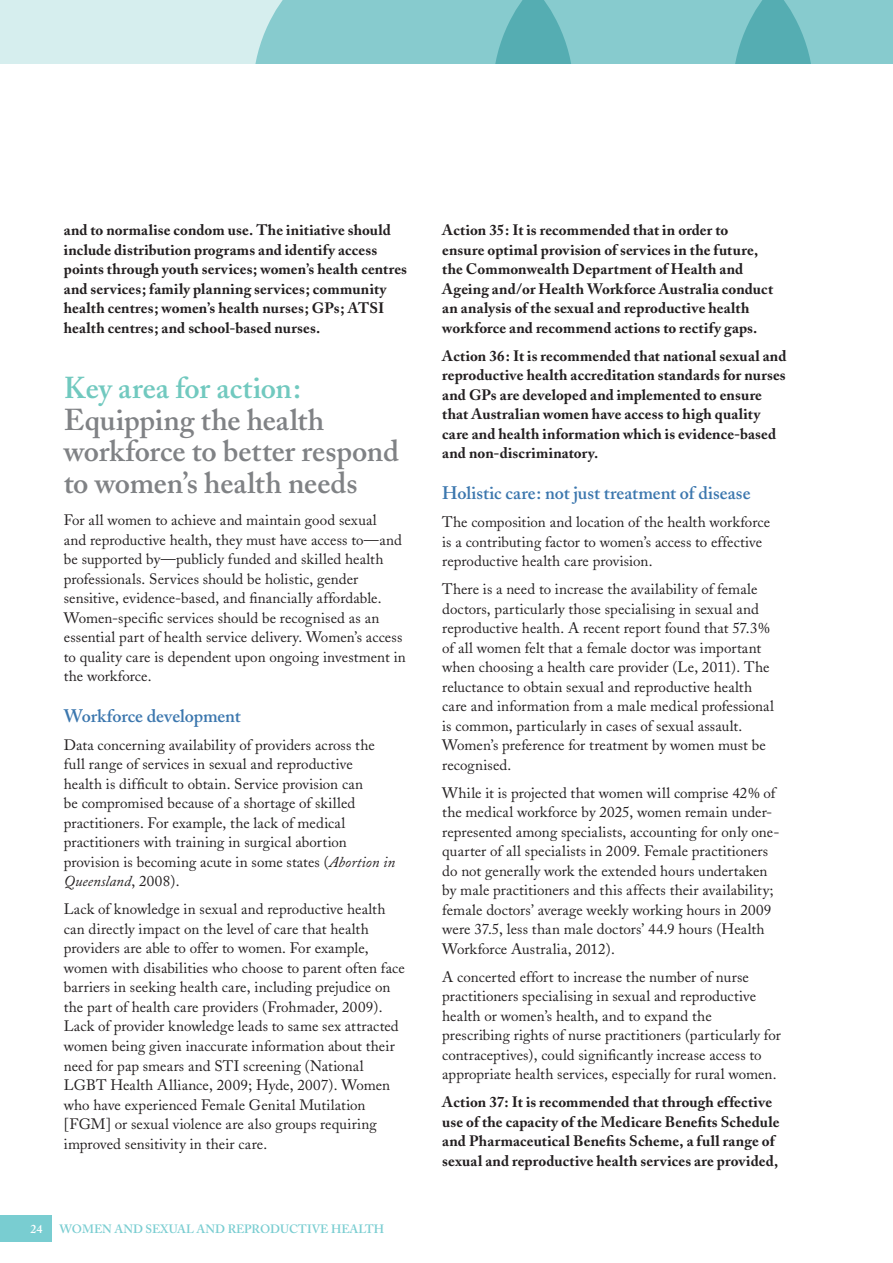
<style>
.page{position:relative;width:893px;height:1263px;background:#fff}
.page>*{position:absolute;margin:0;border:0;box-sizing:border-box;transform-origin:0 0}
.Subheading{font:600 30px/31.5px "Adobe Caslon";letter-spacing:-.005em;color:#808285}
.Sub_subheading{font:600 18px "Adobe Caslon";letter-spacing:-.005em;color:#3c77ae}
.BODY{font:15px/19.5px "Adobe Caslon";letter-spacing:.005em;color:#231f20}
.BODY-2{font:700 15px/19.5px "Adobe Caslon";letter-spacing:.01em;color:#231f20}
.t1{font:600 12px "Adobe Caslon";color:#79cdd1}
.t2{font:600 12px "Adobe Caslon";color:#fff}
.s1{color:#71c9bf}
.s2{font-style:italic}
</style>
<div class="page">
<div style="left:0;top:1215px;width:51px;height:27px;background:#79cdd1"></div>
<div style="left:0;top:0;width:893px;height:64px;background:#d6eeee"></div>
<svg style="left:255px;top:0;width:638px;height:64px;background:#7fc6c9"></svg>
<p class="BODY-2" style="left:64px;top:221px;width:345px">and to normalise condom use. The initiative should include distribution programs and identify access points through youth services; women’s health centres and services; family planning services; community health centres; women’s health nurses; GPs; ATSI health centres; and school-based nurses.</p>
<h2 class="Subheading" style="left:64px;top:373px;width:337px"><span class="s1">Key area for action:<br></span>Equipping the health workforce to better respond to women’s health needs</h2>
<p class="BODY" style="left:64px;top:510px;width:344px">For all women to achieve and maintain good sexual<br>and reproductive health, they must have access to—and be supported by—publicly funded and skilled health professionals. Services should be holistic, gender sensitive, evidence-based, and financially affordable.<br>Women-specific services should be recognised as an essential part of health service delivery. Women’s access to quality care is dependent upon ongoing investment in the workforce.</p>
<p class="Sub_subheading" style="left:64px;top:705px;width:179px">Workforce development</p>
<p class="BODY" style="left:64px;top:735px;width:333px">Data concerning availability of providers across the full range of services in sexual and reproductive<br>health is difficult to obtain. Service provision can<br>be compromised because of a shortage of skilled practitioners. For example, the lack of medical practitioners with training in surgical abortion provision is becoming acute in some states (<span class="s2">Abortion in Queensland</span>, 2008).</p>
<p class="BODY" style="left:64px;top:900px;width:342px">Lack of knowledge in sexual and reproductive health can directly impact on the level of care that health providers are able to offer to women. For example, women with disabilities who choose to parent often face barriers in seeking health care, including prejudice on the part of health care providers (Frohmader, 2009).<br>Lack of provider knowledge leads to same sex attracted women being given inaccurate information about their need for pap smears and STI screening (National LGBT Health Alliance, 2009; Hyde, 2007). Women who have experienced Female Genital Mutilation [FGM] or sexual violence are also groups requiring improved sensitivity in their care.</p>
<p class="t2" style="left:31px;top:1222px;width:13px">24</p>
<p class="t1" style="left:60px;top:1222px;width:326px">WOMEN AND SEXUAL AND REPRODUCTIVE HEALTH</p>
<p class="BODY-2" style="left:442px;top:221px;width:332px">Action 35: It is recommended that in order to ensure optimal provision of services in the future, the Commonwealth Department of Health and Ageing and/or Health Workforce Australia conduct an analysis of the sexual and reproductive health workforce and recommend actions to rectify gaps.</p>
<p class="BODY-2" style="left:442px;top:346px;width:346px">Action 36: It is recommended that national sexual and reproductive health accreditation standards for nurses and GPs are developed and implemented to ensure that Australian women have access to high quality care and health information which is evidence-based and non-discriminatory.</p>
<p class="Sub_subheading" style="left:442px;top:482px;width:310px">Holistic care: not just treatment of disease</p>
<p class="BODY" style="left:442px;top:512px;width:329px">The composition and location of the health workforce is a contributing factor to women’s access to effective reproductive health care provision.</p>
<p class="BODY" style="left:442px;top:579px;width:333px">There is a need to increase the availability of female doctors, particularly those specialising in sexual and reproductive health. A recent report found that 57.3% of all women felt that a female doctor was important when choosing a health care provider (Le, 2011). The reluctance to obtain sexual and reproductive health care and information from a male medical professional is common, particularly in cases of sexual assault.<br>Women’s preference for treatment by women must be recognised.</p>
<p class="BODY" style="left:442px;top:783px;width:339px">While it is projected that women will comprise 42% of the medical workforce by 2025, women remain under&shy;represented among specialists, accounting for only one&shy;quarter of all specialists in 2009. Female practitioners do not generally work the extended hours undertaken by male practitioners and this affects their availability; female doctors’ average weekly working hours in 2009 were 37.5, less than male doctors’ 44.9 hours (Health Workforce Australia, 2012).</p>
<p class="BODY" style="left:442px;top:967px;width:340px">A concerted effort to increase the number of nurse practitioners specialising in sexual and reproductive health or women’s health, and to expand the prescribing rights of nurse practitioners (particularly for contraceptives), could significantly increase access to appropriate health services, especially for rural women.</p>
<p class="BODY-2" style="left:442px;top:1092px;width:339px">Action 37: It is recommended that through effective use of the capacity of the Medicare Benefits Schedule and Pharmaceutical Benefits Scheme, a full range of sexual and reproductive health services are provided,</p>
</div>
